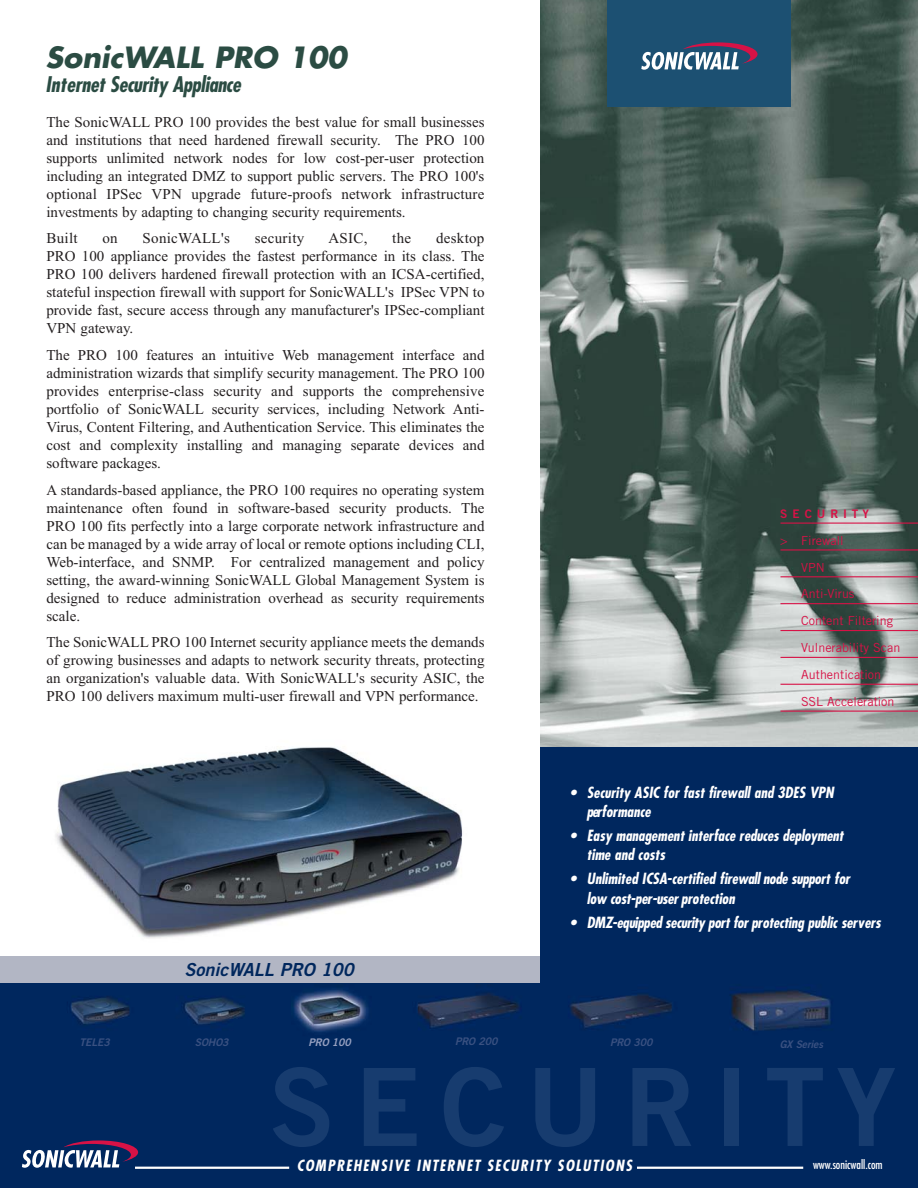
<style>
.page{position:relative;width:918px;height:1188px;background:#fff}
.page>*{position:absolute;margin:0;border:0;box-sizing:border-box;transform-origin:0 0}
.t1{font:108px "Trade Gothic Bold Two";letter-spacing:.185em;color:#173c6f}
.t2{font:italic 700 28.5px "Futura";color:#2b4c43}
.t3{font:italic 700 condensed 21px "Futura";letter-spacing:-.02em;color:#2b4c43}
.t4{font:italic 18px "Trade Gothic Bold Two";color:#00275d}
.t5{font:15px/18px "Times New Roman";color:#231f20;text-align:justify}
.t6{font:italic 700 condensed 15px/19.5px "Futura";color:#fff}
.t7{font:italic 700 condensed 15px "Futura";letter-spacing:-.025em;color:#fff}
.t8{font:italic 700 condensed 15px "Futura";letter-spacing:.1em;color:#fff}
.t9{font:15px "Times New Roman";letter-spacing:.02em;color:#231f20}
.t10{font:12.45px/26.8px "Trade Gothic";color:#d71246}
.t11{font:condensed 12px "Futura";color:#fff}
.t12{font:11.85px "Trade Gothic Bold Two";letter-spacing:.425em;color:#d71246}
.t13{font:italic 10.5px "Trade Gothic Bold Two";letter-spacing:-.01em;color:#3a5181}
.t14{font:italic 10.5px "Trade Gothic Bold Two";letter-spacing:-.01em;color:#96a0c0}
</style>
<div class="page">
<div style="left:0;top:747px;width:918px;height:441px;background:#00275e"></div>
<img style="left:540px;top:0;width:378px;height:747px">
<div style="left:0;top:0;width:540px;height:957px;background:#fff"></div>
<div style="left:0;top:956px;width:540px;height:27px;background:#b2b6c4"></div>
<div style="left:608px;top:0;width:183px;height:106px;background:#1c5072"></div>
<svg style="left:641px;top:42px;width:117px;height:28px"></svg>
<svg style="left:22px;top:1140px;width:116px;height:28px"></svg>
<hr style="left:135px;top:1167px;width:154px;height:2px;background:#fff">
<hr style="left:637px;top:1167px;width:166px;height:2px;background:#fff">
<img style="left:55px;top:747px;width:408px;height:191px">
<hr style="left:780px;top:523px;width:138px;height:1px;background:#d71246">
<hr style="left:780px;top:549px;width:138px;height:2px;background:#d71246">
<hr style="left:780px;top:576px;width:138px;height:1px;background:#d71246">
<hr style="left:780px;top:603px;width:138px;height:1px;background:#d71246">
<hr style="left:780px;top:630px;width:138px;height:1px;background:#d71246">
<hr style="left:780px;top:657px;width:138px;height:1px;background:#d71246">
<hr style="left:780px;top:684px;width:138px;height:1px;background:#d71246">
<hr style="left:780px;top:711px;width:138px;height:1px;background:#d71246">
<h2 class="t2" style="left:46px;top:45px;width:303px">SonicWALL PRO 100</h2>
<h3 class="t3" style="left:46px;top:75px;width:197px">Internet Security Appliance</h3>
<p class="t5" style="left:46px;top:114px;width:440px">The SonicWALL PRO 100 provides the best value for small businesses and institutions that need hardened firewall security. The PRO 100 supports unlimited network nodes for low cost-per-user protection including an integrated DMZ to support public servers. The PRO 100's optional IPSec VPN upgrade future-proofs network infrastructure investments by adapting to changing security requirements.</p>
<p class="t5" style="left:46px;top:231px;width:33px">Built</p>
<p class="t5" style="left:102px;top:231px;width:17px">on</p>
<p class="t9" style="left:143px;top:233px;width:89px">SonicWALL's</p>
<p class="t9" style="left:255px;top:233px;width:51px">security</p>
<p class="t5" style="left:328px;top:231px;width:41px">ASIC,</p>
<p class="t5" style="left:392px;top:231px;width:20px">the</p>
<p class="t5" style="left:46px;top:231px;width:440px;text-indent:390px">desktop PRO 100 appliance provides the fastest performance in its class. The PRO 100 delivers hardened firewall protection with an ICSA-certified, stateful inspection firewall with support for SonicWALL's IPSec VPN to provide fast, secure access through any manufacturer's IPSec-compliant VPN gateway.</p>
<p class="t5" style="left:46px;top:347px;width:440px">The PRO 100 features an intuitive Web management interface and administration wizards that simplify security management. The PRO 100 provides enterprise-class security and supports the comprehensive portfolio of SonicWALL security services, including Network Anti-Virus, Content Filtering, and Authentication Service. This eliminates the cost and complexity installing and managing separate devices and software packages.</p>
<p class="t5" style="left:46px;top:482px;width:440px">A standards-based appliance, the PRO 100 requires no operating system maintenance often found in software-based security products. The PRO 100 fits perfectly into a large corporate network infrastructure and can be managed by a wide array of local or remote options including CLI, Web-interface, and SNMP. For centralized management and policy setting, the award-winning SonicWALL Global Management System is designed to reduce administration overhead as security requirements scale.</p>
<p class="t5" style="left:46px;top:635px;width:440px">The SonicWALL PRO 100 Internet security appliance meets the demands of growing businesses and adapts to network security threats, protecting an organization's valuable data. With SonicWALL's security ASIC, the PRO 100 delivers maximum multi-user firewall and VPN performance.</p>
<p class="t4" style="left:184px;top:963px;width:171px">SonicWALL PRO 100</p>
<p class="t12" style="left:780px;top:509px;width:90px">SECURITY</p>
<p class="t10" style="left:801px;top:528px;width:101px;text-indent:-21px">&gt; Firewall<br>VPN<br>Anti-Virus<br>Content Filtering<br>Vulnerability Scan<br>Authentication<br>SSL Acceleration</p>
<p class="t6" style="left:587px;top:784px;width:248px;text-indent:-17px">• Security ASIC for fast firewall and 3DES VPN performance</p>
<p class="t6" style="left:587px;top:827px;width:258px;text-indent:-17px">• Easy management interface reduces deployment time and costs</p>
<p class="t6" style="left:587px;top:870px;width:264px;text-indent:-17px">• Unlimited ICSA-certified firewall node support for low cost-per-user protection</p>
<p class="t7" style="left:570px;top:915px;width:312px">• DMZ-equipped security port for protecting public servers</p>
<p class="t13" style="left:80px;top:1038px;width:32px">TELE3</p>
<p class="t13" style="left:195px;top:1039px;width:35px">SOHO3</p>
<p class="t14" style="left:309px;top:1039px;width:44px">PRO 100</p>
<p class="t13" style="left:455px;top:1037px;width:44px">PRO 200</p>
<p class="t13" style="left:610px;top:1038px;width:44px">PRO 300</p>
<p class="t13" style="left:780px;top:1041px;width:45px">GX Series</p>
<h1 class="t1" style="left:269px;top:1068px;width:629px">SECURITY</h1>
<p class="t8" style="left:297px;top:1159px;width:337px">COMPREHENSIVE INTERNET SECURITY SOLUTIONS</p>
<p class="t11" style="left:813px;top:1159px;width:71px">www.sonicwall.com</p>
</div>
